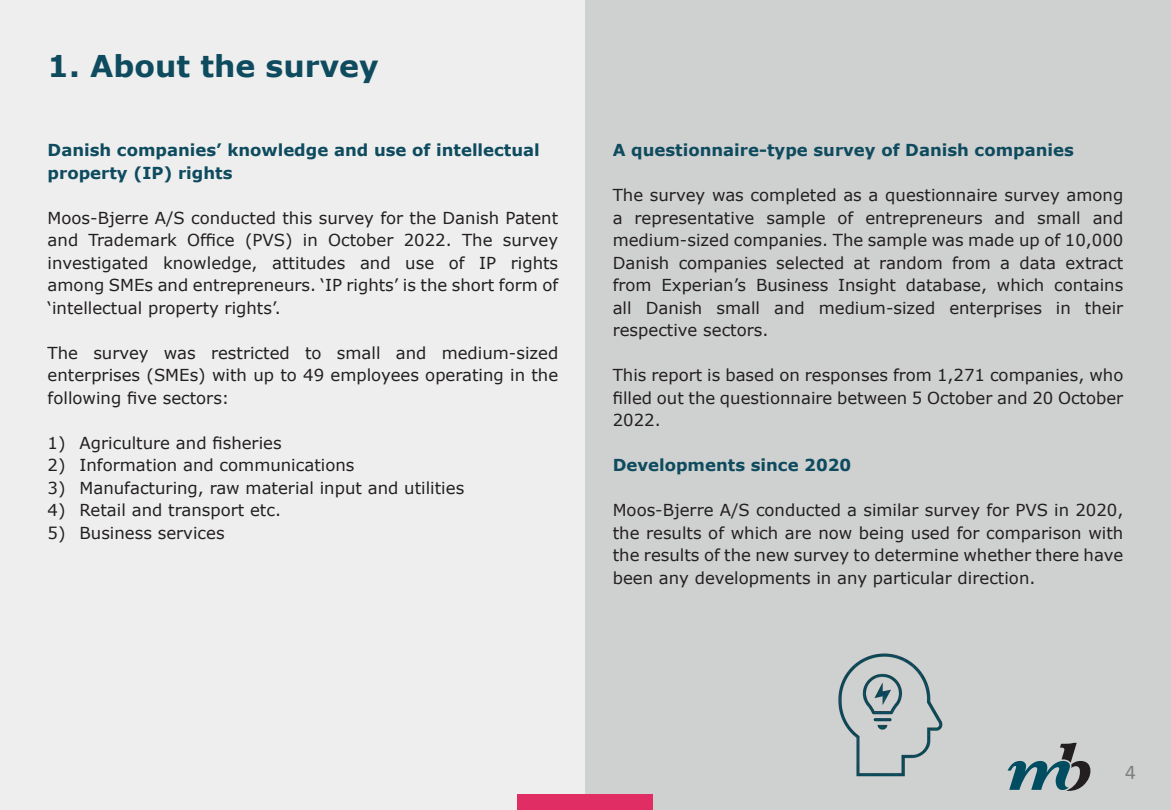
<style>
.page{position:relative;width:1171px;height:810px;background:#fff}
.page>*{position:absolute;margin:0;border:0;box-sizing:border-box;transform-origin:0 0}
.t1{font:700 30px "Verdana";color:#0f4b5f}
.t2{font:21px "Calibri";color:#7e8182}
.t3{font:16.5px/22.5px "Verdana";color:#231f20;text-align:justify}
.t4{font:700 16.5px/22.5px "Verdana";color:#0f4b5f}
</style>
<div class="page">
<div style="left:0;top:0;width:1170px;height:810px;background:#edeeed"></div>
<div style="left:585px;top:0;width:585px;height:810px;background:#cfd1d0"></div>
<div style="left:517px;top:795px;width:136px;height:15px;background:#e02d64"></div>
<svg style="left:1007px;top:743px;width:83px;height:48px"></svg>
<img style="left:838px;top:653px;width:105px;height:124px">
<h1 class="t1" style="left:48px;top:47px;width:332px">1. About the survey</h1>
<p class="t4" style="left:48px;top:139px;width:493px">Danish companies’ knowledge and use of intellectual property (IP) rights</p>
<p class="t3" style="left:48px;top:207px;width:512px">Moos-Bjerre A/S conducted this survey for the Danish Patent and Trademark Office (PVS) in October 2022. The survey investigated knowledge, attitudes and use of IP rights among SMEs and entrepreneurs. ‘IP rights’ is the short form of ‘intellectual property rights’.</p>
<p class="t3" style="left:48px;top:342px;width:512px">The survey was restricted to small and medium-sized enterprises (SMEs) with up to 49 employees operating in the following five sectors:</p>
<p class="t3" style="left:48px;top:432px;width:235px">1) Agriculture and fisheries</p>
<p class="t3" style="left:48px;top:454px;width:308px">2) Information and communications</p>
<p class="t3" style="left:48px;top:477px;width:418px">3) Manufacturing, raw material input and utilities</p>
<p class="t3" style="left:48px;top:499px;width:235px">4) Retail and transport etc.</p>
<p class="t3" style="left:48px;top:522px;width:178px">5) Business services</p>
<p class="t4" style="left:612px;top:139px;width:462px">A questionnaire-type survey of Danish companies</p>
<p class="t3" style="left:612px;top:184px;width:512px">The survey was completed as a questionnaire survey among a representative sample of entrepreneurs and small and medium-sized companies. The sample was made up of 10,000<br>Danish companies selected at random from a data extract from Experian’s Business Insight database, which contains all Danish small and medium-sized enterprises in their respective sectors.</p>
<p class="t3" style="left:612px;top:364px;width:512px">This report is based on responses from 1,271 companies, who filled out the questionnaire between 5 October and 20 October 2022.</p>
<p class="t4" style="left:612px;top:454px;width:240px">Developments since 2020</p>
<p class="t3" style="left:612px;top:499px;width:512px">Moos-Bjerre A/S conducted a similar survey for PVS in 2020, the results of which are now being used for comparison with the results of the new survey to determine whether there have been any developments in any particular direction.</p>
<p class="t2" style="left:1124px;top:758px;width:12px">4</p>
</div>
